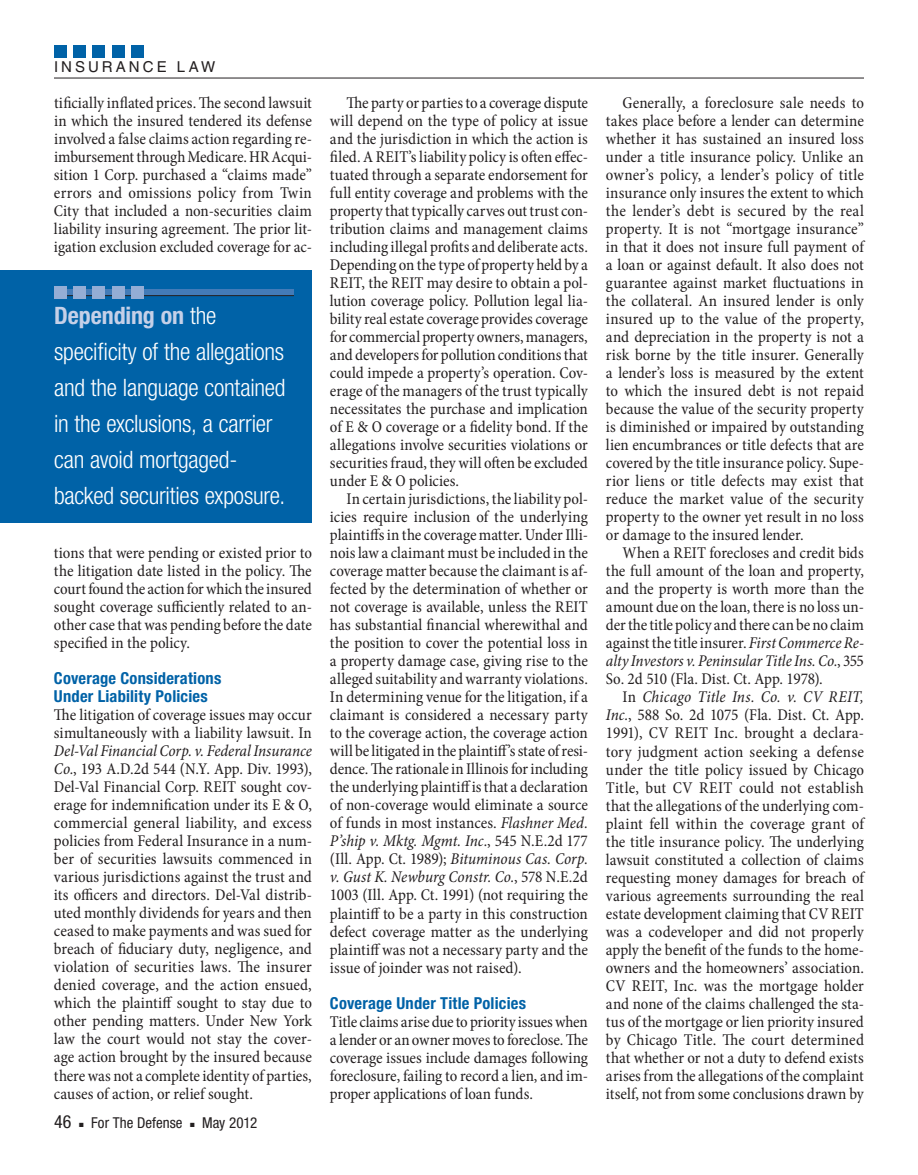
<style>
.page{position:relative;width:918px;height:1175px;background:#fff}
.page>*{position:absolute;margin:0;border:0;box-sizing:border-box;transform-origin:0 0}
.t1{font:300 condensed 24px/36px "Helvetica Neue";letter-spacing:-.01em;color:#fff}
.t2{font:condensed 18px "Helvetica Neue";color:#231f20}
.t3{font:condensed 16.5px/18px "Minion Pro";color:#231f20;text-align:justify}
.t4{font:700 condensed 16.5px/18px "Helvetica Neue";letter-spacing:.01em;color:#0062a7}
.t5{font:condensed 15px "Helvetica Neue";color:#231f20}
.t6{font:15px "Helvetica";letter-spacing:.2em;color:#231f20}
.s1{font-weight:700;color:#c5d0e8}
.s2{font-style:italic}
</style>
<div class="page">
<hr style="left:54px;top:78px;width:810px;height:1px;background:#231f20">
<div style="left:54px;top:45px;width:12px;height:12px;background:#0062a7"></div>
<div style="left:73px;top:45px;width:13px;height:12px;background:#0062a7"></div>
<div style="left:93px;top:45px;width:12px;height:12px;background:#0062a7"></div>
<div style="left:112px;top:45px;width:13px;height:12px;background:#0062a7"></div>
<div style="left:132px;top:45px;width:12px;height:12px;background:#0062a7"></div>
<div style="left:0;top:270px;width:312px;height:252px;background:#0062a7"></div>
<div style="left:54px;top:290px;width:240px;height:6px;background:#437bb8"></div>
<hr style="left:54px;top:295px;width:240px;height:1px;background:#231f20">
<div style="left:54px;top:286px;width:12px;height:13px;background:#94add5"></div>
<div style="left:73px;top:286px;width:13px;height:13px;background:#94add5"></div>
<div style="left:93px;top:286px;width:12px;height:13px;background:#94add5"></div>
<div style="left:112px;top:286px;width:13px;height:13px;background:#94add5"></div>
<div style="left:132px;top:286px;width:12px;height:13px;background:#94add5"></div>
<p class="t6" style="left:54px;top:58px;width:163px">INSURANCE LAW</p>
<p class="t3" style="left:54px;top:94px;width:260px">tificially inflated prices. The second lawsuit in which the insured tendered its defense involved a false claims action regarding re&shy;imbursementthroughMedicare.HRAcqui&shy;sition 1 Corp. purchased a “claims made” errors and omissions policy from Twin City that included a non-securities claim liability insuring agreement. The prior lit&shy;igation exclusion excluded coverage for ac-</p>
<h1 class="t1" style="left:54px;top:297px;width:233px"><span class="s1">Depending on</span> the specificity of the allegations and the language contained in the exclusions, a carrier can avoid mortgaged&shy;backed securities exposure.</h1>
<p class="t3" style="left:54px;top:544px;width:259px">tions that were pending or existed prior to the litigation date listed in the policy. The court found the action for which the insured sought coverage sufficiently related to an&shy;other case that was pending before the date specified in the policy.</p>
<p class="t4" style="left:54px;top:669px;width:169px">Coverage Considerations<br>Under Liability Policies</p>
<p class="t3" style="left:54px;top:706px;width:259px">The litigation of coverage issues may occur simultaneously with a liability lawsuit. In</p>
<p class="t3" style="left:54px;top:742px;width:260px"><span class="s2">Del-Val Financial Corp. v. Federal Insurance Co.</span>, 193 A.D.2d 544 (N.Y. App. Div. 1993), Del-Val Financial Corp. REIT sought cov&shy;erage for indemnification under its E &amp; O, commercial general liability, and excess policies from Federal Insurance in a num&shy;ber of securities lawsuits commenced in various jurisdictions against the trust and its officers and directors. Del-Val distrib&shy;uted monthly dividends for years and then ceased to make payments and was sued for breach of fiduciary duty, negligence, and violation of securities laws. The insurer denied coverage, and the action ensued, which the plaintiff sought to stay due to other pending matters. Under New York law the court would not stay the cover&shy;age action brought by the insured because there was not a complete identity of parties, causes of action, or relief sought.</p>
<p class="t2" style="left:54px;top:1111px;width:19px">46</p>
<p class="t5" style="left:79px;top:1114px;width:105px">■ For The Defense</p>
<p class="t5" style="left:190px;top:1114px;width:69px">■ May 2012</p>
<p class="t3" style="left:330px;top:94px;width:260px;text-indent:17px">The party or parties to a coverage dispute will depend on the type of policy at issue and the jurisdiction in which the action is filed. A REIT’s liability policy is often effec&shy;tuated through a separate endorsement for full entity coverage and problems with the property that typically carves out trust con&shy;tribution claims and management claims including illegal profits and deliberate acts.<br>Depending on thetype of property held by a REIT, the REIT may desire to obtain a pol&shy;lution coverage policy. Pollution legal lia&shy;bility real estate coverage provides coverage for commercial property owners, managers, and developers for pollution conditions that could impede a property’s operation. Cov&shy;erage of the managers of the trust typically necessitates the purchase and implication of E &amp; O coverage or a fidelity bond. If the allegations involve securities violations or securities fraud, they will often be excluded under E &amp; O policies.</p>
<p class="t3" style="left:330px;top:490px;width:260px;text-indent:16px">In certain jurisdictions, the liability pol&shy;icies require inclusion of the underlying plaintiffs in the coverage matter. Under Illi&shy;nois law a claimant must be included in the coverage matter because the claimant is af&shy;fected by the determination of whether or not coverage is available, unless the REIT has substantial financial wherewithal and the position to cover the potential loss in a property damage case, giving rise to the alleged suitability and warranty violations.<br>In determining venue for the litigation, if a claimant is considered a necessary party to the coverage action, the coverage action will be litigated in the plaintiff’s state of resi&shy;dence. The rationale in Illinois for including the underlying plaintiff is that a declaration of non-coverage would eliminate a source of funds in most instances. <span class="s2">Flashner Med.<br>P’ship v. Mktg. Mgmt. Inc.</span>, 545 N.E.2d 177 (Ill. App. Ct. 1989); <span class="s2">Bituminous Cas. Corp. v. Gust K. Newburg Constr. Co.</span>, 578 N.E.2d 1003 (Ill. App. Ct. 1991) (not requiring the plaintiff to be a party in this construction defect coverage matter as the underlying plaintiff was not a necessary party and the issue of joinder was not raised).</p>
<p class="t4" style="left:330px;top:993px;width:198px">Coverage Under Title Policies</p>
<p class="t3" style="left:330px;top:1012px;width:260px">Title claims arise due to priority issues when a lender or an owner moves to foreclose. The coverage issues include damages following foreclosure, failing to record a lien, and im&shy;proper applications of loan funds.</p>
<p class="t3" style="left:606px;top:94px;width:260px;text-indent:16px">Generally, a foreclosure sale needs to takes place before a lender can determine whether it has sustained an insured loss under a title insurance policy. Unlike an owner’s policy, a lender’s policy of title insurance only insures the extent to which the lender’s debt is secured by the real property. It is not “mortgage insurance” in that it does not insure full payment of a loan or against default. It also does not guarantee against market fluctuations in the collateral. An insured lender is only insured up to the value of the property, and depreciation in the property is not a risk borne by the title insurer. Generally a lender’s loss is measured by the extent to which the insured debt is not repaid because the value of the security property is diminished or impaired by outstanding lien encumbrances or title defects that are covered by the title insurance policy. Supe&shy;rior liens or title defects may exist that reduce the market value of the security property to the owner yet result in no loss or damage to the insured lender.</p>
<p class="t3" style="left:606px;top:544px;width:260px;text-indent:16px">When a REIT forecloses and credit bids the full amount of the loan and property, and the property is worth more than the amount due on the loan, there is no loss un&shy;der the title policy and there can be no claim against the title insurer. <span class="s2">First Commerce Re&shy;alty Investors v. Peninsular Title Ins. Co.</span>, 355<br>So. 2d 510 (Fla. Dist. Ct. App. 1978).</p>
<p class="t3" style="left:606px;top:688px;width:260px;text-indent:17px">In <span class="s2">Chicago Title Ins. Co. v. CV REIT, Inc.</span>, 588 So. 2d 1075 (Fla. Dist. Ct. App.<br>1991), CV REIT Inc. brought a declara&shy;tory judgment action seeking a defense under the title policy issued by Chicago Title, but CV REIT could not establish that the allegations of the underlying com&shy;plaint fell within the coverage grant of the title insurance policy. The underlying lawsuit constituted a collection of claims requesting money damages for breach of various agreements surrounding the real estate development claiming that CV REIT was a codeveloper and did not properly apply the benefit of the funds to the home&shy;owners and the homeowners’ association.<br>CV REIT, Inc. was the mortgage holder and none of the claims challenged the sta&shy;tus of the mortgage or lien priority insured by Chicago Title. The court determined that whether or not a duty to defend exists arises from the allegations of the complaint itself, not from some conclusions drawn by</p>
</div>
